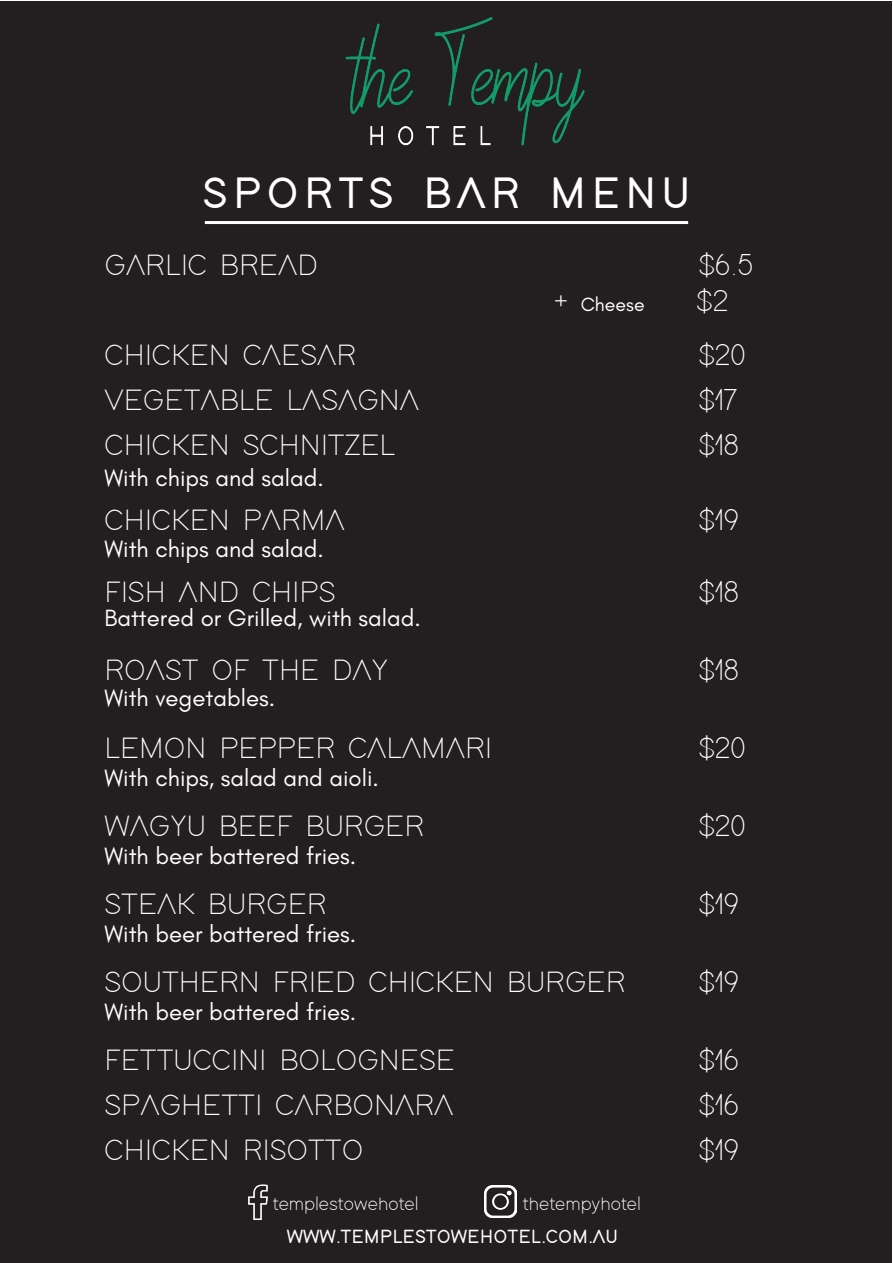
<style>
.page{position:relative;width:893px;height:1263px;background:#fff}
.page>*{position:absolute;margin:0;border:0;box-sizing:border-box;transform-origin:0 0}
.t1{font:700 45px "Adam";letter-spacing:.11em;color:#fff}
.t2{font:500 30px "Adam";color:#fff}
.t3{font:24px "Glacial Indifference";color:#fff}
.t4{font:500 19.5px "Adam";color:#fff}
.t5{font:700 19.5px "Adam";color:#fff}
.t6{font:19.5px "Glacial Indifference";color:#fff}
.s1{font-family:"Adam";font-weight:500;font-size:30px}
</style>
<div class="page">
<div style="left:1px;top:1px;width:891px;height:1261px;background:#231f20"></div>
<hr style="left:205px;top:221px;width:483px;height:3px;background:#fff">
<img style="left:248px;top:1184px;width:20px;height:36px">
<img style="left:484px;top:1185px;width:32px;height:33px">
<img style="left:345px;top:17px;width:240px;height:129px">
<p class="t1" style="left:203px;top:174px;width:489px">SPORTS BAR MENU</p>
<p class="t2" style="left:104px;top:252px;width:215px">GARLIC BREAD</p>
<p class="t2" style="left:698px;top:252px;width:56px">$6.5</p>
<p class="t6" style="left:554px;top:294px;width:92px"><span class="s1">+</span> Cheese</p>
<p class="t2" style="left:696px;top:288px;width:33px">$2</p>
<p class="t2" style="left:104px;top:342px;width:253px">CHICKEN CAESAR</p>
<p class="t2" style="left:698px;top:342px;width:48px">$20</p>
<p class="t2" style="left:104px;top:387px;width:316px">VEGETABLE LASAGNA</p>
<p class="t2" style="left:698px;top:387px;width:40px">$17</p>
<p class="t2" style="left:104px;top:432px;width:292px">CHICKEN SCHNITZEL</p>
<p class="t2" style="left:698px;top:432px;width:42px">$18</p>
<p class="t3" style="left:104px;top:464px;width:221px">With chips and salad.</p>
<p class="t2" style="left:104px;top:507px;width:242px">CHICKEN PARMA</p>
<p class="t2" style="left:698px;top:507px;width:42px">$19</p>
<p class="t3" style="left:104px;top:535px;width:221px">With chips and salad.</p>
<p class="t2" style="left:104px;top:579px;width:232px">FISH AND CHIPS</p>
<p class="t2" style="left:698px;top:579px;width:42px">$18</p>
<p class="t3" style="left:104px;top:605px;width:318px">Battered or Grilled, with salad.</p>
<p class="t2" style="left:104px;top:657px;width:285px">ROAST OF THE DAY</p>
<p class="t2" style="left:698px;top:657px;width:42px">$18</p>
<p class="t3" style="left:104px;top:684px;width:172px">With vegetables.</p>
<p class="t2" style="left:104px;top:735px;width:389px">LEMON PEPPER CALAMARI</p>
<p class="t2" style="left:698px;top:735px;width:48px">$20</p>
<p class="t3" style="left:104px;top:764px;width:276px">With chips, salad and aioli.</p>
<p class="t2" style="left:104px;top:813px;width:321px">WAGYU BEEF BURGER</p>
<p class="t2" style="left:698px;top:813px;width:48px">$20</p>
<p class="t3" style="left:104px;top:842px;width:253px">With beer battered fries.</p>
<p class="t2" style="left:104px;top:891px;width:224px">STEAK BURGER</p>
<p class="t2" style="left:698px;top:891px;width:42px">$19</p>
<p class="t3" style="left:104px;top:920px;width:253px">With beer battered fries.</p>
<p class="t2" style="left:104px;top:969px;width:523px">SOUTHERN FRIED CHICKEN BURGER</p>
<p class="t2" style="left:698px;top:969px;width:42px">$19</p>
<p class="t3" style="left:104px;top:998px;width:253px">With beer battered fries.</p>
<p class="t2" style="left:104px;top:1047px;width:352px">FETTUCCINI BOLOGNESE</p>
<p class="t2" style="left:698px;top:1047px;width:42px">$16</p>
<p class="t2" style="left:104px;top:1092px;width:350px">SPAGHETTI CARBONARA</p>
<p class="t2" style="left:698px;top:1092px;width:42px">$16</p>
<p class="t2" style="left:104px;top:1137px;width:260px">CHICKEN RISOTTO</p>
<p class="t2" style="left:698px;top:1137px;width:42px">$19</p>
<p class="t4" style="left:273px;top:1195px;width:147px">templestowehotel</p>
<p class="t4" style="left:523px;top:1195px;width:119px">thetempyhotel</p>
<p class="t5" style="left:287px;top:1227px;width:333px">WWW.TEMPLESTOWEHOTEL.COM.AU</p>
</div>
